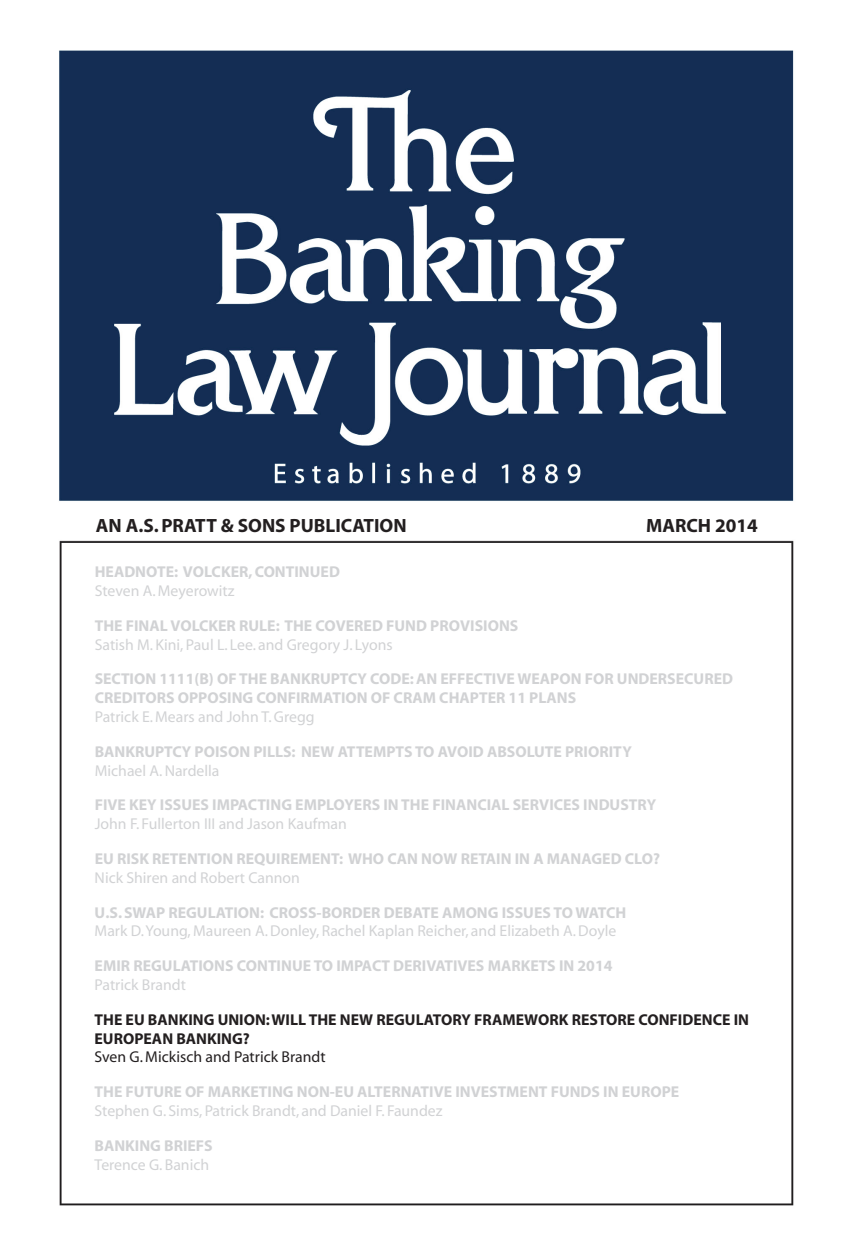
<style>
.page{position:relative;width:851px;height:1260px;background:#fff}
.page>*{position:absolute;margin:0;border:0;box-sizing:border-box;transform-origin:0 0}
.t1{font:19.25px "Myriad MM 700 600";letter-spacing:.04em;color:#231f20}
.t2{font:15.75px/18.9px "Myriad MM 700 600";letter-spacing:.04em;color:#d1d2d4}
.t3{font:15.75px "Myriad MM 400 600";color:#d1d2d4}
.t4{font:15.75px/18.9px "Myriad MM 700 600";letter-spacing:.04em;color:#231f20}
.t5{font:15.75px "Myriad MM 400 600";color:#231f20}
</style>
<div class="page">
<img style="left:59px;top:51px;width:735px;height:1155px">
<p class="t1" style="left:96px;top:516px;width:311px">AN A.S. PRATT &amp; SONS PUBLICATION</p>
<p class="t1" style="left:646px;top:516px;width:112px">MARCH 2014</p>
<p class="t2" style="left:95px;top:563px;width:246px">HEADNOTE: VOLCKER, CONTINUED</p>
<p class="t3" style="left:95px;top:583px;width:141px">Steven A. Meyerowitz</p>
<p class="t2" style="left:95px;top:617px;width:424px">TH E FINAL VOLCKER RULE: TH E COVERED FUND PROVISIONS</p>
<p class="t3" style="left:95px;top:637px;width:299px">Satish M. Kini, Paul L. Lee. and Gregory J. Lyons</p>
<p class="t2" style="left:95px;top:671px;width:639px">SECTION 1111(B) OF THE BANKRUPTCY CODE: AN EFFECTIVE WEAPON FOR UNDERSECURED<br>CREDITORS OPP</p>
<p class="t2" style="left:207px;top:689px;width:369px">OSING CONFIRMATION OF CRAM CHAPTER 11 PLANS</p>
<p class="t3" style="left:95px;top:709px;width:221px">Patrick E. Mears and John T. Gregg</p>
<p class="t2" style="left:95px;top:743px;width:537px">BANKRUPTCY POISON PILLS: NEW ATTEMPTS TO AVOID ABSOLUTE PRIORITY</p>
<p class="t3" style="left:95px;top:763px;width:126px">Michael A. Nardella</p>
<p class="t2" style="left:95px;top:797px;width:562px">FIVE KEY ISSUES IMPACTING EMPLOYERS IN THE FINANCIAL SERVICES INDUSTRY</p>
<p class="t3" style="left:95px;top:816px;width:254px">John F. Fullerton III and Jason Kaufman</p>
<p class="t2" style="left:95px;top:850px;width:566px">EU RISK RETENTION REQUIREMENT: WHO CAN NOW RETAIN IN A MANAGED CLO?</p>
<p class="t3" style="left:95px;top:870px;width:207px">Nick Shiren and Robert Cannon</p>
<p class="t2" style="left:95px;top:904px;width:531px">U.S. SWAP REGULATION: CROSS-BORDER DEBATE AMONG ISSUES TO WATCH</p>
<p class="t3" style="left:95px;top:924px;width:523px">Mark D. Young, Maureen A. Donley, Rachel Kaplan Reicher, and Elizabeth A. Doyle</p>
<p class="t2" style="left:95px;top:957px;width:10px">EMIR</p>
<p class="t2" style="left:133px;top:957px;width:480px">REGULATIONS CONTINUE TO IMPACT DERIVATIVES MARKETS IN 2014</p>
<p class="t3" style="left:95px;top:977px;width:93px">Patrick Brandt</p>
<p class="t4" style="left:95px;top:1011px;width:655px">TH E EU BANKING UNION: WILL THE NEW REGULATORY FRAMEWORK RESTORE CONFIDENCE IN<br>EUROPEAN BANKING?</p>
<p class="t5" style="left:95px;top:1050px;width:232px">Sven G. Mickisch and Patrick Brandt</p>
<p class="t2" style="left:95px;top:1083px;width:585px">TH E FUTURE OF MARKETING NON-EU ALTERNATIVE INVESTMENT FUNDS IN EUROPE</p>
<p class="t3" style="left:94px;top:1103px;width:349px">Stephen G. Sims, Patrick Brandt, and Daniel F. Faundez</p>
<p class="t2" style="left:94px;top:1137px;width:119px">BANKING BRIEFS</p>
<p class="t3" style="left:94px;top:1157px;width:116px">Terence G. Banich</p>
</div>
